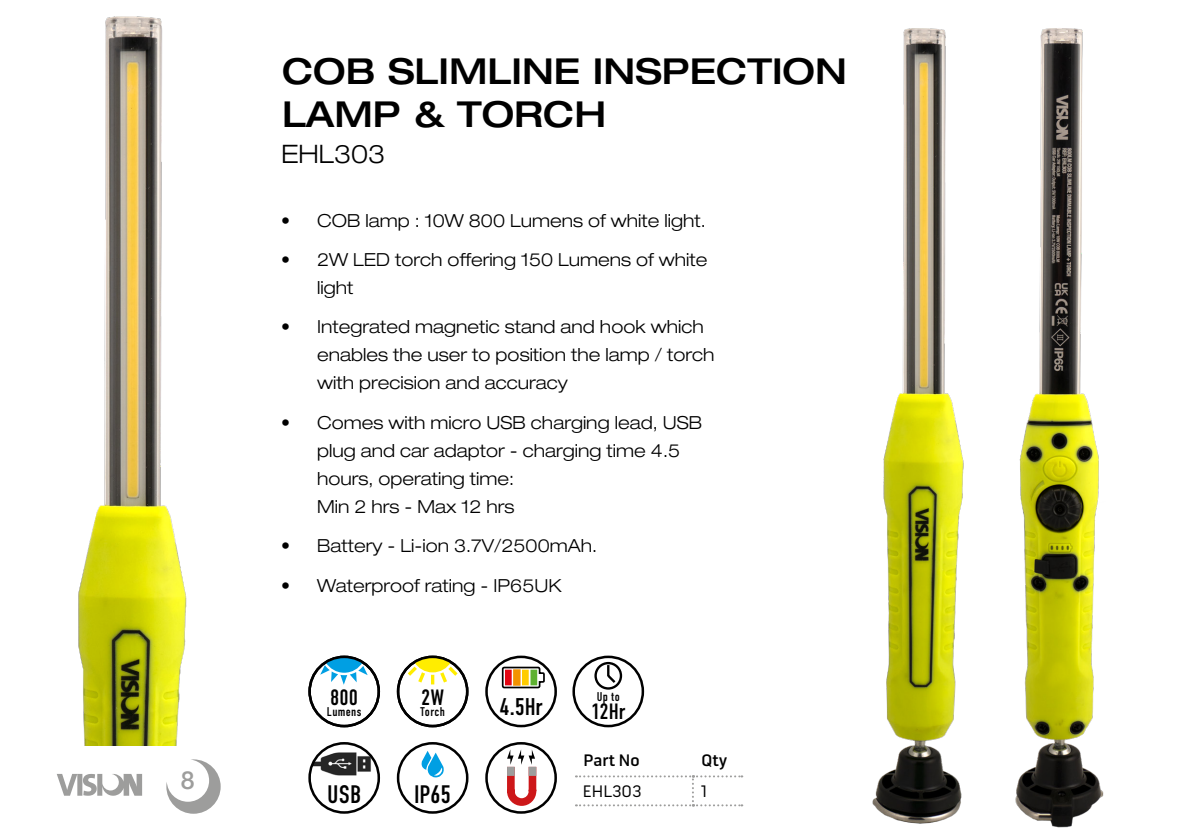
<style>
.page{position:relative;width:1191px;height:840px;background:#fff}
.page>*{position:absolute;margin:0;border:0;box-sizing:border-box;transform-origin:0 0}
.Vision_Header{font:500 expanded 35.8px/43px "Helvetica Neue LT Std";color:#000}
.t1{font:300 expanded 25.4px "Helvetica Neue LT Std";color:#000}
.t2{font:25.2px "DIN Condensed";letter-spacing:-.005em;color:#000}
.t3{font:500 24.8px "Helvetica Neue LT Std";color:#9d9d9c}
.t4{font:24.2px "DIN Condensed";color:#000}
.t5{font:22.2px "DIN Condensed";letter-spacing:.005em;color:#000}
.t6{font:300 expanded 18px/28px "Helvetica Neue LT Pro";color:#000}
.t7{font:500 17px "Pill Gothic 600 mg";color:#000}
.t8{font:17px "Pill Gothic 600 mg";color:#000}
.t9{font:12.6px "DIN Condensed";letter-spacing:.03em;color:#000}
</style>
<div class="page">
<svg style="left:57px;top:774px;width:85px;height:21px"></svg>
<img style="left:310px;top:745px;width:64px;height:48px">
<div style="left:308px;top:741px;width:72px;height:72px;border:3px solid #000;border-radius:50%"></div>
<div style="left:485px;top:741px;width:72px;height:72px;border:3px solid #000;border-radius:50%"></div>
<svg style="left:505px;top:749px;width:33px;height:58px"></svg>
<div style="left:485px;top:655px;width:72px;height:72px;border:3px solid #000;border-radius:50%"></div>
<svg style="left:501px;top:665px;width:44px;height:23px"></svg>
<svg style="left:505px;top:669px;width:7px;height:16px"></svg>
<svg style="left:513px;top:669px;width:7px;height:16px"></svg>
<svg style="left:522px;top:669px;width:7px;height:16px"></svg>
<svg style="left:530px;top:669px;width:7px;height:16px"></svg>
<svg style="left:408px;top:659px;width:49px;height:25px"></svg>
<div style="left:397px;top:655px;width:71px;height:72px;border:3px solid #000;border-radius:50%"></div>
<div style="left:397px;top:741px;width:71px;height:72px;border:3px solid #000;border-radius:50%"></div>
<svg style="left:421px;top:751px;width:23px;height:27px"></svg>
<svg style="left:320px;top:659px;width:48px;height:25px"></svg>
<div style="left:308px;top:655px;width:72px;height:72px;border:3px solid #000;border-radius:50%"></div>
<div style="left:572px;top:655px;width:72px;height:72px;border:3px solid #000;border-radius:50%"></div>
<div style="left:594px;top:661px;width:28px;height:28px;border:2px solid #000;border-radius:50%"></div>
<svg style="left:605px;top:664px;width:13px;height:21px"></svg>
<svg style="left:576px;top:775px;width:166px;height:30px"></svg>
<img style="left:872px;top:28px;width:232px;height:800px">
<img style="left:78px;top:16px;width:109px;height:729px">
<svg style="left:166px;top:759px;width:55px;height:54px"></svg>
<h3 class="t3" style="left:181px;top:765px;width:15px">8</h3>
<p class="Vision_Header" style="left:282px;top:49px;width:566px">COB SLIMLINE INSPECTION<br>LAMP &amp; TORCH</p>
<p class="t1" style="left:281px;top:138px;width:105px">EHL303</p>
<p class="t6" style="left:281px;top:206px;width:426px">• COB lamp : 10W 800 Lumens of white light.</p>
<p class="t6" style="left:317px;top:245px;width:392px;text-indent:-36px">• 2W LED torch offering 150 Lumens of white light</p>
<p class="t6" style="left:317px;top:312px;width:399px;text-indent:-36px">• Integrated magnetic stand and hook which enables the user to position the lamp / torch with precision and accuracy</p>
<p class="t6" style="left:317px;top:408px;width:386px;text-indent:-36px">• Comes with micro USB charging lead, USB plug and car adaptor - charging time 4.5 hours, operating time:<br>Min 2 hrs - Max 12 hrs</p>
<p class="t6" style="left:281px;top:531px;width:317px">• Battery - Li-ion 3.7V/2500mAh.</p>
<p class="t6" style="left:281px;top:570px;width:282px">• Waterproof rating - IP65UK</p>
<p class="t5" style="left:330px;top:684px;width:29px">800</p>
<p class="t9" style="left:327px;top:704px;width:36px">Lumens</p>
<p class="t2" style="left:327px;top:779px;width:35px">USB</p>
<p class="t5" style="left:421px;top:684px;width:24px">2W</p>
<p class="t9" style="left:420px;top:704px;width:26px">Torch</p>
<p class="t2" style="left:414px;top:779px;width:38px">IP65</p>
<p class="t4" style="left:499px;top:693px;width:45px">4.5Hr</p>
<p class="t9" style="left:597px;top:688px;width:24px">Up to</p>
<p class="t5" style="left:591px;top:699px;width:36px">12Hr</p>
<p class="t7" style="left:583px;top:749px;width:58px">Part No</p>
<p class="t7" style="left:701px;top:749px;width:28px">Qty</p>
<p class="t8" style="left:583px;top:780px;width:60px">EHL303</p>
<p class="t8" style="left:701px;top:780px;width:8px">1</p>
</div>
